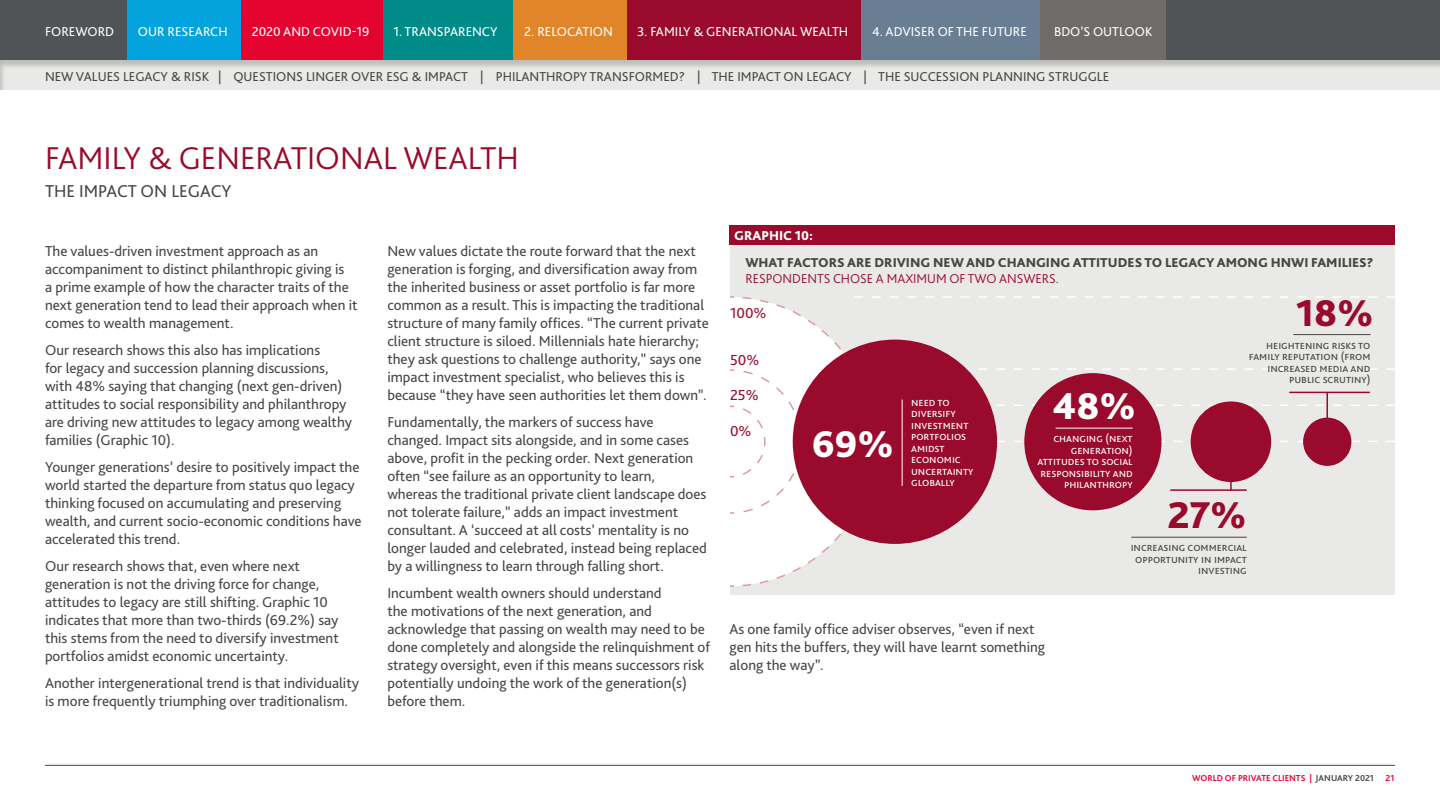
<style>
.page{position:relative;width:1440px;height:810px;background:#fff}
.page>*{position:absolute;margin:0;border:0;box-sizing:border-box;transform-origin:0 0}
.t1{font:800 39px "Bliss Pro";color:#990a2c}
.t2{font:800 39px "Bliss Pro";color:#fff}
.t3{font:300 33px "Bliss Pro";color:#990a2c}
.t4{font:18px "Bliss Pro";color:#494643}
.t5{font:15.23px "Bliss Pro";color:#990a2c}
.t6{font:15px/18px "Bliss Pro";color:#494643}
.t7{font:13.5px "Bliss Pro";color:#494643}
.t8{font:13.5px "Bliss Pro";color:#fff}
.t9{font:800 13.5px "Bliss Pro";color:#494643}
.t10{font:300 13.5px "Bliss Pro";color:#990a2c}
.t11{font:800 13.5px "Bliss Pro";color:#fff}
.t12{font:11.48px/11.5px "Bliss Pro";color:#fff}
.t13{font:11.48px/11.5px "Bliss Pro";color:#494643;text-align:right}
.t14{font:700 9px "Bliss Pro";color:#e4032e}
.s1{color:#494643}
</style>
<div class="page">
<div style="left:730px;top:244px;width:665px;height:351px;background:#e9e9e8"></div>
<svg style="left:730px;top:296px;width:665px;height:291px"></svg>
<hr style="left:45px;top:765px;width:1350px;height:1px;background:#494643">
<div style="left:0;top:0;width:1440px;height:61px;background:#505457"></div>
<div style="left:861px;top:0;width:179px;height:61px;background:#697d93"></div>
<div style="left:1040px;top:0;width:126px;height:61px;background:#6e6b68"></div>
<div style="left:627px;top:0;width:234px;height:61px;background:#990a2c"></div>
<div style="left:513px;top:0;width:114px;height:61px;background:#e1852a"></div>
<div style="left:383px;top:0;width:130px;height:61px;background:#008b88"></div>
<div style="left:241px;top:0;width:142px;height:61px;background:#e4032e"></div>
<div style="left:127px;top:0;width:114px;height:61px;background:#03a3dd"></div>
<div style="left:730px;top:225px;width:665px;height:19px;background:#990a2c"></div>
<div style="left:1303px;top:418px;width:48px;height:48px;background:#990a2c;border-radius:50%"></div>
<div style="left:1191px;top:401px;width:80px;height:81px;background:#990a2c;border-radius:50%"></div>
<div style="left:793px;top:340px;width:204px;height:204px;background:#990a2c;border-radius:50%"></div>
<div style="left:1024px;top:373px;width:138px;height:137px;background:#990a2c;border-radius:50%"></div>
<hr style="left:1327px;top:393px;width:1px;height:38px;background:#990a2c">
<hr style="left:1230px;top:442px;width:2px;height:49px;background:#990a2c">
<hr style="left:1289px;top:392px;width:81px;height:1px;background:#990a2c">
<hr style="left:1170px;top:489px;width:77px;height:2px;background:#990a2c">
<hr style="left:1293px;top:334px;width:77px;height:1px;background:#494643">
<hr style="left:1056px;top:428px;width:77px;height:1px;background:#fff">
<hr style="left:902px;top:400px;width:1px;height:86px;background:#fff">
<hr style="left:1131px;top:537px;width:116px;height:1px;background:#494643">
<div style="left:0;top:56px;width:1440px;height:35px;background:#000;opacity:.2"></div>
<p class="t8" style="left:45px;top:23px;width:71px">FOREWORD</p>
<p class="t8" style="left:138px;top:23px;width:91px">OUR RESEARCH</p>
<p class="t8" style="left:252px;top:23px;width:119px">2020 AND COVID-19</p>
<p class="t8" style="left:394px;top:23px;width:105px">1. TRANSPARENCY</p>
<p class="t8" style="left:524px;top:23px;width:90px">2. RELOCATION</p>
<p class="t8" style="left:637px;top:23px;width:213px">3. FAMILY &amp; GENERATIONAL WEALTH</p>
<p class="t8" style="left:872px;top:23px;width:156px">4. ADVISER OF THE FUTURE</p>
<p class="t8" style="left:1054px;top:23px;width:100px">BDO’S OUTLOOK</p>
<p class="t7" style="left:45px;top:68px;width:1066px">NEW VALUES LEGACY &amp; RISK | QUESTIONS LINGER OVER ESG &amp; IMPACT | PHILANTHROPY TRANSFORMED? | THE IMPACT ON LEGACY | THE SUCCESSION PLANNING STRUGGLE</p>
<h2 class="t3" style="left:45px;top:137px;width:475px">FAMILY &amp; GENERATIONAL WEALTH</h2>
<p class="t4" style="left:45px;top:179px;width:188px">THE IMPACT ON LEGACY</p>
<p class="t6" style="left:45px;top:242px;width:314px">The values-driven investment approach as an accompaniment to distinct philanthropic giving is<br>a prime example of how the character traits of the next generation tend to lead their approach when it comes to wealth management.</p>
<p class="t6" style="left:45px;top:341px;width:308px">Our research shows this also has implications<br>for legacy and succession planning discussions, with 48% saying that changing (next gen-driven) attitudes to social responsibility and philanthropy are driving new attitudes to legacy among wealthy families (Graphic 10).</p>
<p class="t6" style="left:45px;top:458px;width:318px">Younger generations’ desire to positively impact the world started the departure from status quo legacy thinking focused on accumulating and preserving wealth, and current socio-economic conditions have accelerated this trend.</p>
<p class="t6" style="left:45px;top:557px;width:295px">Our research shows that, even where next generation is not the driving force for change, attitudes to legacy are still shifting. Graphic 10 indicates that more than two-thirds (69.2%) say this stems from the need to diversify investment portfolios amidst economic uncertainty.</p>
<p class="t6" style="left:45px;top:674px;width:315px">Another intergenerational trend is that individuality is more frequently triumphing over traditionalism.</p>
<p class="t6" style="left:387px;top:242px;width:323px">New values dictate the route forward that the next generation is forging, and diversification away from the inherited business or asset portfolio is far more common as a result. This is impacting the traditional structure of many family offices. “The current private client structure is siloed. Millennials hate hierarchy; they ask questions to challenge authority,” says one impact investment specialist, who believes this is because “they have seen authorities let them down”.</p>
<p class="t6" style="left:387px;top:413px;width:321px">Fundamentally, the markers of success have changed. Impact sits alongside, and in some cases above, profit in the pecking order. Next generation often “see failure as an opportunity to learn, whereas the traditional private client landscape does not tolerate failure,” adds an impact investment consultant. A ‘succeed at all costs’ mentality is no longer lauded and celebrated, instead being replaced by a willingness to learn through falling short.</p>
<p class="t6" style="left:387px;top:584px;width:324px">Incumbent wealth owners should understand<br>the motivations of the next generation, and acknowledge that passing on wealth may need to be done completely and alongside the relinquishment of strategy oversight, even if this means successors risk potentially undoing the work of the generation(s) before them.</p>
<p class="t11" style="left:734px;top:227px;width:80px">GRAPHIC 10:</p>
<p class="t9" style="left:746px;top:254px;width:630px">WHAT FACTORS ARE DRIVING NEW AND CHANGING ATTITUDES TO LEGACY AMONG HNWI FAMILIES?</p>
<p class="t10" style="left:746px;top:270px;width:315px">RESPONDENTS CHOSE A MAXIMUM OF TWO ANSWERS.</p>
<p class="t5" style="left:730px;top:304px;width:38px">100%</p>
<p class="t5" style="left:730px;top:351px;width:31px">50%</p>
<p class="t5" style="left:730px;top:386px;width:30px">25%</p>
<p class="t5" style="left:730px;top:421px;width:23px">0%</p>
<h1 class="t2" style="left:812px;top:419px;width:83px">69%</h1>
<h1 class="t1" style="left:1296px;top:288px;width:79px">18%</h1>
<p class="t12" style="left:911px;top:396px;width:59px">need to diversify investment</p>
<h1 class="t2" style="left:1052px;top:382px;width:85px">48%</h1>
<p class="t12" style="left:911px;top:431px;width:64px">portfolios amidst economic uncertainty globally</p>
<p class="t12" style="left:1037px;top:432px;width:97px;text-align:right">changing (next generation) attitudes to social responsibility and philanthropy</p>
<p class="t13" style="left:1249px;top:339px;width:123px">heightening risks to family reputation (from increased media and public scrutiny)</p>
<h1 class="t1" style="left:1168px;top:491px;width:80px">27%</h1>
<p class="t13" style="left:1131px;top:541px;width:118px">increasing commercial opportunity in impact investing</p>
<p class="t6" style="left:730px;top:620px;width:317px">As one family office adviser observes, “even if next gen hits the buffers, they will have learnt something along the way”.</p>
<p class="t14" style="left:1192px;top:772px;width:183px">WORLD OF PRIVATE CLIENTS | <span class="s1">JANUARY 2021</span></p>
<p class="t14" style="left:1386px;top:772px;width:10px">21</p>
</div>
